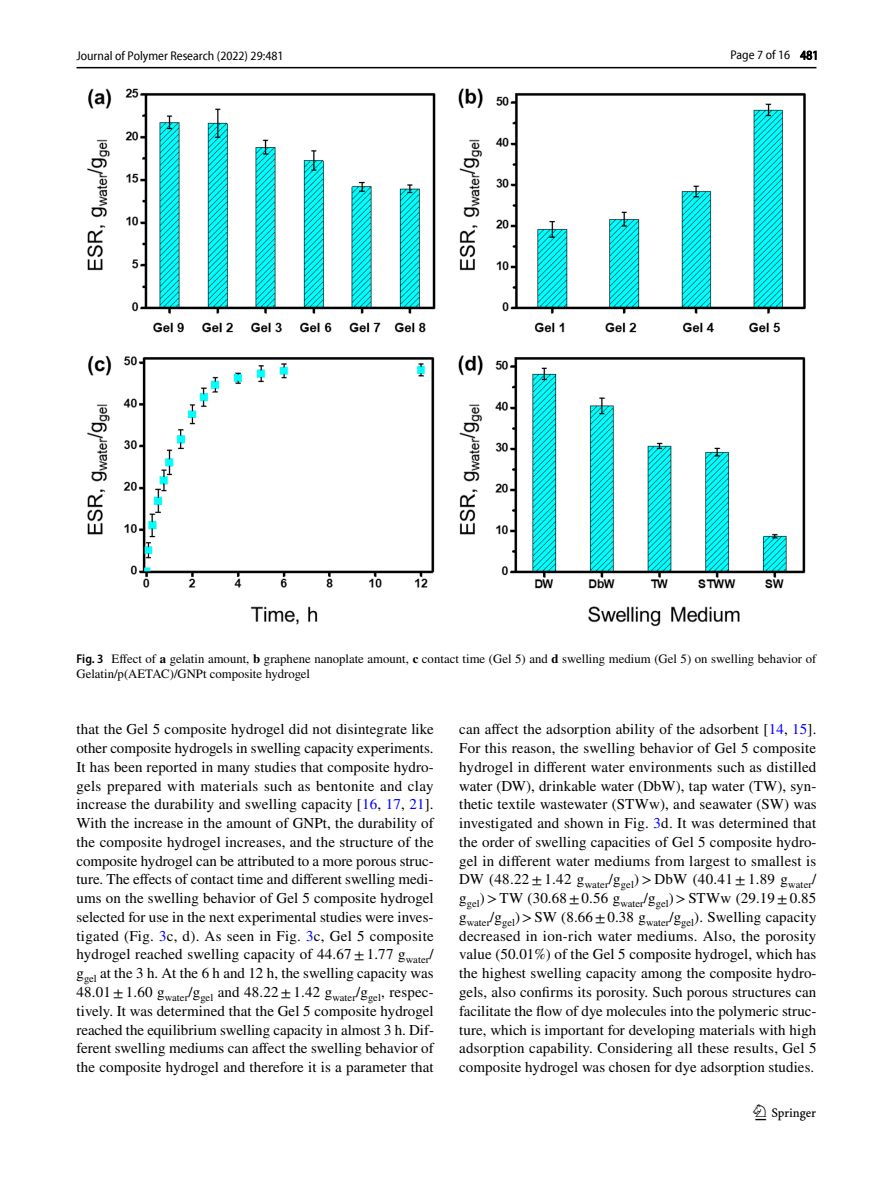
<style>
.page{position:relative;width:893px;height:1187px;background:#fff}
.page>*{position:absolute;margin:0;border:0;box-sizing:border-box;transform-origin:0 0}
.t1{font:22.5px "Springnew Regular 3";color:#000}
.t2{font:15px/18.8px "STIX";letter-spacing:.005em;color:#000;text-align:justify}
.t3{font:12.75px/15px "STIX";color:#000}
.t4{font:semi-condensed 12.75px "Myriad Pro Unic";color:#000}
.s1{font-family:"Myriad Pro";font-weight:600;font-stretch:semi-condensed}
.s2{font-weight:700}
.s3{color:#00f}
</style>
<div class="page">
<hr style="left:77px;top:67px;width:739px;height:1px;background:#000">
<img style="left:87px;top:88px;width:719px;height:539px">
<p class="t4" style="left:77px;top:51px;width:208px">Journal of Polymer Research (2022) 29:481</p>
<p class="t4" style="left:730px;top:50px;width:90px">Page 7 of 16 481</p>
<p class="t3" style="left:77px;top:652px;width:741px"><span class="s1">Fig. 3</span> Effect of <span class="s2">a</span> gelatin amount, <span class="s2">b</span> graphene nanoplate amount, <span class="s2">c</span> contact time (Gel 5) and <span class="s2">d</span> swelling medium (Gel 5) on swelling behavior of<br>Gelatin/p(AETAC)/GNPt composite hydrogel</p>
<p class="t2" style="left:77px;top:721px;width:359px">that the Gel 5 composite hydrogel did not disintegrate like other composite hydrogels in swelling capacity experiments.<br>It has been reported in many studies that composite hydro&shy;gels prepared with materials such as bentonite and clay increase the durability and swelling capacity [<span class="s3">16</span>, <span class="s3">17</span>, <span class="s3">21</span>].<br>With the increase in the amount of GNPt, the durability of the composite hydrogel increases, and the structure of the composite hydrogel can be attributed to a more porous struc&shy;ture. The effects of contact time and different swelling medi&shy;ums on the swelling behavior of Gel 5 composite hydrogel selected for use in the next experimental studies were inves&shy;tigated (Fig. <span class="s3">3</span>c, d). As seen in Fig. <span class="s3">3</span>c, Gel 5 composite hydrogel reached swelling capacity of 44.67±1.77 g<sub>water</sub>/ g<sub>gel</sub> at the 3 h. At the 6 h and 12 h, the swelling capacity was 48.01±1.60 g<sub>water</sub>/g<sub>gel</sub> and 48.22±1.42 g<sub>water</sub>/g<sub>gel</sub>, respec&shy;tively. It was determined that the Gel 5 composite hydrogel reached the equilibrium swelling capacity in almost 3 h. Dif&shy;ferent swelling mediums can affect the swelling behavior of the composite hydrogel and therefore it is a parameter that</p>
<p class="t2" style="left:459px;top:721px;width:359px">can affect the adsorption ability of the adsorbent [<span class="s3">14</span>, <span class="s3">15</span>].<br>For this reason, the swelling behavior of Gel 5 composite hydrogel in different water environments such as distilled water (DW), drinkable water (DbW), tap water (TW), syn&shy;thetic textile wastewater (STWw), and seawater (SW) was investigated and shown in Fig. <span class="s3">3</span>d. It was determined that the order of swelling capacities of Gel 5 composite hydro&shy;gel in different water mediums from largest to smallest is DW (48.22±1.42 g<sub>water</sub>/g<sub>gel</sub>)&gt; DbW (40.41±1.89 g<sub>water</sub>/ g<sub>gel</sub>)&gt;TW (30.68±0.56 g<sub>water</sub>/g<sub>gel</sub>)&gt;STWw (29.19±0.85 g<sub>water</sub>/g<sub>gel</sub>)&gt;SW (8.66±0.38 g<sub>water</sub>/g<sub>gel</sub>). Swelling capacity decreased in ion-rich water mediums. Also, the porosity value (50.01%) of the Gel 5 composite hydrogel, which has the highest swelling capacity among the composite hydro&shy;gels, also confirms its porosity. Such porous structures can facilitate the flow of dye molecules into the polymeric struc&shy;ture, which is important for developing materials with high adsorption capability. Considering all these results, Gel 5 composite hydrogel was chosen for dye adsorption studies.</p>
<h1 class="t1" style="left:755px;top:1104px;width:62px">1 3</h1>
</div>
